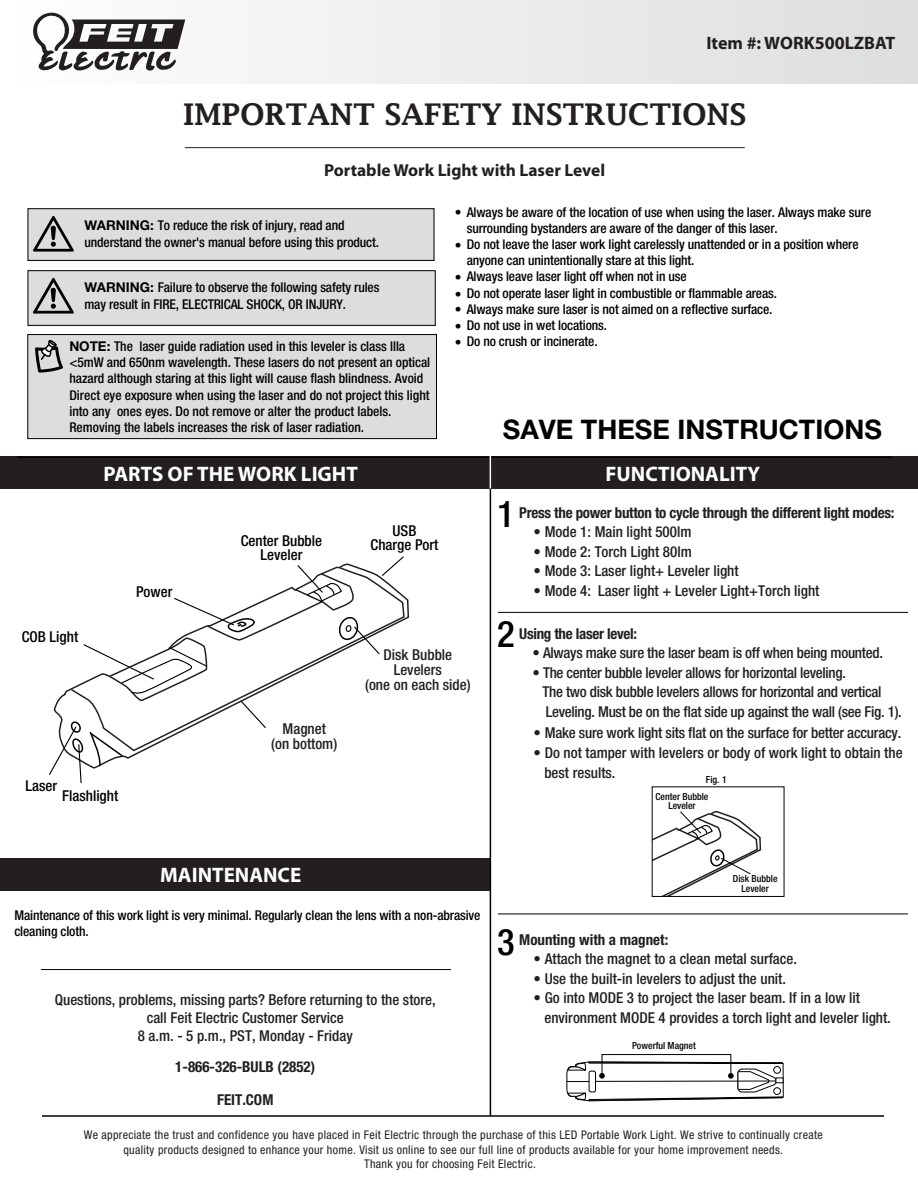
<style>
.page{position:relative;width:918px;height:1188px;background:#fff}
.page>*{position:absolute;margin:0;border:0;box-sizing:border-box;transform-origin:0 0}
.t1{font:500 condensed 36.6px "Helvetica Neue LT Std";color:#010101}
.t2{font:600 30px "Lucida Fax";letter-spacing:-.01em;color:#231f20}
.t3{font:700 27px "Helvetica Neue LT Std";color:#010101}
.t4{font:700 21px "Myriad Pro";color:#fff}
.t5{font:700 18px "Myriad Pro";color:#231f20}
.t6{font:700 17.4px "Myriad Pro";color:#231f20}
.t7{font:500 condensed 15px/15px "Helvetica Neue LT Std";color:#231f20;text-align:center}
.t8{font:500 condensed 15px/19.5px "Helvetica Neue LT Std";letter-spacing:-.02em;color:#231f20}
.t9{font:500 condensed 15px/18px "Helvetica Neue";color:#231f20;text-align:center}
.t10{font:700 condensed 15px "Helvetica Neue LT Std";letter-spacing:-.02em;color:#231f20}
.t11{font:500 condensed 15px "Helvetica Neue LT Std";color:#010101}
.t12{font:700 condensed 15px "Helvetica Neue";color:#231f20}
.t13{font:700 condensed 15px "Helvetica Neue LT Std";color:#231f20}
.t14{font:500 condensed 13.5px/16.2px "Helvetica Neue LT Std";letter-spacing:-.01em;color:#010101}
.t15{font:condensed 12px/14.4px "Helvetica Neue";letter-spacing:.025em;color:#231f20;text-align:center}
.t16{font:500 condensed 9.75px/9px "Helvetica Neue LT Std";color:#010101;text-align:center}
.s1{font-weight:700;font-stretch:normal}
</style>
<div class="page">
<div style="left:0;top:0;width:918px;height:83px;background:linear-gradient(to right,#fffefe,#dddede)"></div>
<div style="left:0;top:456px;width:918px;height:33px;background:#231f20"></div>
<div style="left:0;top:858px;width:490px;height:33px;background:#231f20"></div>
<svg style="left:32px;top:12px;width:153px;height:60px"></svg>
<hr style="left:42px;top:1115px;width:842px;height:2px;background:#010101">
<hr style="left:185px;top:147px;width:560px;height:1px;background:#231f20">
<hr style="left:17px;top:456px;width:875px;height:2px;background:#010101">
<hr style="left:490px;top:457px;width:1px;height:659px;background:#010101">
<hr style="left:498px;top:612px;width:410px;height:1px;background:#010101">
<hr style="left:498px;top:914px;width:410px;height:1px;background:#010101">
<hr style="left:41px;top:969px;width:410px;height:1px;background:#010101">
<div style="left:30px;top:209px;width:405px;height:52px;background:#dcddde"></div>
<div style="left:28px;top:208px;width:406px;height:53px;border:1px solid #010101"></div>
<div style="left:30px;top:271px;width:406px;height:55px;background:#dcddde"></div>
<div style="left:28px;top:270px;width:407px;height:56px;border:1px solid #010101"></div>
<div style="left:28px;top:334px;width:409px;height:105px;background:#dcddde;border:1px solid #010101"></div>
<svg style="left:35px;top:340px;width:28px;height:33px"></svg>
<hr style="left:490px;top:456px;width:1px;height:33px;background:#fff">
<div style="left:652px;top:787px;width:132px;height:110px;border:1px solid #010101"></div>
<svg style="left:652px;top:793px;width:110px;height:103px"></svg>
<svg style="left:49px;top:556px;width:356px;height:227px"></svg>
<div style="left:602px;top:1054px;width:129px;height:22px;border:1px solid #010101"></div>
<svg style="left:566px;top:1061px;width:218px;height:41px"></svg>
<h3 class="t5" style="left:706px;top:32px;width:190px">Item #: WORK500LZBAT</h3>
<h2 class="t2" style="left:183px;top:98px;width:565px">IMPORTANT SAFETY INSTRUCTIONS</h2>
<p class="t6" style="left:324px;top:160px;width:283px">Portable Work Light with Laser Level</p>
<p class="t14" style="left:84px;top:217px;width:296px"><span class="s1">WARNING:</span> To reduce the risk of injury, read and understand the owner's manual before using this product.</p>
<p class="t14" style="left:84px;top:279px;width:297px"><span class="s1">WARNING:</span> Failure to observe the following safety rules may result in FIRE, ELECTRICAL SHOCK, OR INJURY.</p>
<p class="t14" style="left:69px;top:338px;width:362px"><span class="s1">NOTE:</span> The laser guide radiation used in this leveler is class llla &lt;5mW and 650nm wavelength. These lasers do not present an optical hazard although staring at this light will cause flash blindness. Avoid Direct eye exposure when using the laser and do not project this light into any ones eyes. Do not remove or alter the product labels.<br>Removing the labels increases the risk of laser radiation.</p>
<h3 class="t4" style="left:104px;top:462px;width:256px">PARTS OF THE WORK LIGHT</h3>
<p class="t11" style="left:136px;top:583px;width:38px">Power</p>
<p class="t11" style="left:393px;top:522px;width:25px">USB</p>
<p class="t11" style="left:241px;top:532px;width:83px">Center Bubble</p>
<p class="t11" style="left:371px;top:536px;width:69px">Charge Port</p>
<p class="t11" style="left:260px;top:546px;width:43px">Leveler</p>
<p class="t14" style="left:467px;top:204px;width:406px;text-indent:-12px">• Always be aware of the location of use when using the laser. Always make sure surrounding bystanders are aware of the danger of this laser.</p>
<p class="t14" style="left:467px;top:236px;width:393px;text-indent:-12px">• Do not leave the laser work light carelessly unattended or in a position where anyone can unintentionally stare at this light.</p>
<p class="t14" style="left:467px;top:268px;width:312px;text-indent:-12px">• Always leave laser light off when not in use<br>Do not operate laser light in combustible or flammable areas.</p>
<p class="t14" style="left:455px;top:301px;width:319px">• Always make sure laser is not aimed on a reflective surface.</p>
<p class="t14" style="left:455px;top:317px;width:154px">• Do not use in wet locations.</p>
<p class="t14" style="left:455px;top:333px;width:144px">• Do no crush or incinerate.</p>
<p class="t14" style="left:455px;top:286px;width:8px">•</p>
<h3 class="t3" style="left:503px;top:412px;width:381px">SAVE THESE INSTRUCTIONS</h3>
<h1 class="t1" style="left:497px;top:493px;width:19px">1</h1>
<h3 class="t4" style="left:606px;top:462px;width:156px">FUNCTIONALITY</h3>
<p class="t10" style="left:519px;top:503px;width:377px">Press the power button to cycle through the different light modes:</p>
<p class="t7" style="left:534px;top:524px;width:159px">• Mode 1: Main light 500lm</p>
<p class="t7" style="left:534px;top:544px;width:160px">• Mode 2: Torch Light 80lm</p>
<p class="t7" style="left:534px;top:563px;width:206px">• Mode 3: Laser light+ Leveler light</p>
<p class="t7" style="left:534px;top:583px;width:287px">• Mode 4: Laser light + Leveler Light+Torch light</p>
<p class="t11" style="left:22px;top:628px;width:58px">COB Light</p>
<p class="t11" style="left:26px;top:777px;width:33px">Laser</p>
<p class="t11" style="left:62px;top:787px;width:58px">Flashlight</p>
<p class="t7" style="left:271px;top:721px;width:68px">Magnet<br>(on bottom)</p>
<p class="t7" style="left:365px;top:647px;width:107px">Disk Bubble<br>Levelers<br>(one on each side)</p>
<h1 class="t1" style="left:497px;top:612px;width:19px">2</h1>
<p class="t10" style="left:519px;top:624px;width:119px">Using the laser level:</p>
<p class="t8" style="left:533px;top:643px;width:352px">• Always make sure the laser beam is off when being mounted.</p>
<p class="t8" style="left:542px;top:662px;width:361px;text-indent:-10px">• The center bubble leveler allows for horizontal leveling.<br>The two disk bubble levelers allows for horizontal and vertical<br>Leveling. Must be on the flat side up against the wall (see Fig. 1).</p>
<p class="t7" style="left:534px;top:725px;width:369px">• Make sure work light sits flat on the surface for better accuracy.</p>
<p class="t7" style="left:544px;top:743px;width:360px;line-height:19.5px;text-align:left;text-indent:-11px">• Do not tamper with levelers or body of work light to obtain the best results.</p>
<p class="t16" style="left:706px;top:775px;width:22px">Fig. 1</p>
<p class="t16" style="left:656px;top:792px;width:54px">Center Bubble<br>Leveler</p>
<h3 class="t4" style="left:160px;top:864px;width:143px">MAINTENANCE</h3>
<p class="t14" style="left:14px;top:907px;width:468px">Maintenance of this work light is very minimal. Regularly clean the lens with a non-abrasive cleaning cloth.</p>
<p class="t9" style="left:55px;top:991px;width:382px">Questions, problems, missing parts? Before returning to the store, call Feit Electric Customer Service<br>8 a.m. - 5 p.m., PST, Monday - Friday</p>
<p class="t12" style="left:175px;top:1057px;width:142px">1-866-326-BULB (2852)</p>
<p class="t12" style="left:217px;top:1091px;width:58px">FEIT.COM</p>
<p class="t16" style="left:733px;top:873px;width:46px;line-height:10.5px">Disk Bubble<br>Leveler</p>
<h1 class="t1" style="left:497px;top:920px;width:19px">3</h1>
<p class="t13" style="left:519px;top:930px;width:151px">Mounting with a magnet:</p>
<p class="t7" style="left:534px;top:951px;width:265px">• Attach the magnet to a clean metal surface.</p>
<p class="t7" style="left:534px;top:971px;width:254px">• Use the built-in levelers to adjust the unit.</p>
<p class="t7" style="left:544px;top:988px;width:348px;line-height:19.5px;text-align:left;text-indent:-11px">• Go into MODE 3 to project the laser beam. If in a low lit environment MODE 4 provides a torch light and leveler light.</p>
<p class="t16" style="left:632px;top:1041px;width:65px">Powerful Magnet</p>
<p class="t15" style="left:84px;top:1128px;width:740px">We appreciate the trust and confidence you have placed in Feit Electric through the purchase of this LED Portable Work Light. We strive to continually create quality products designed to enhance your home. Visit us online to see our full line of products available for your home improvement needs.<br>Thank you for choosing Feit Electric.</p>
</div>
